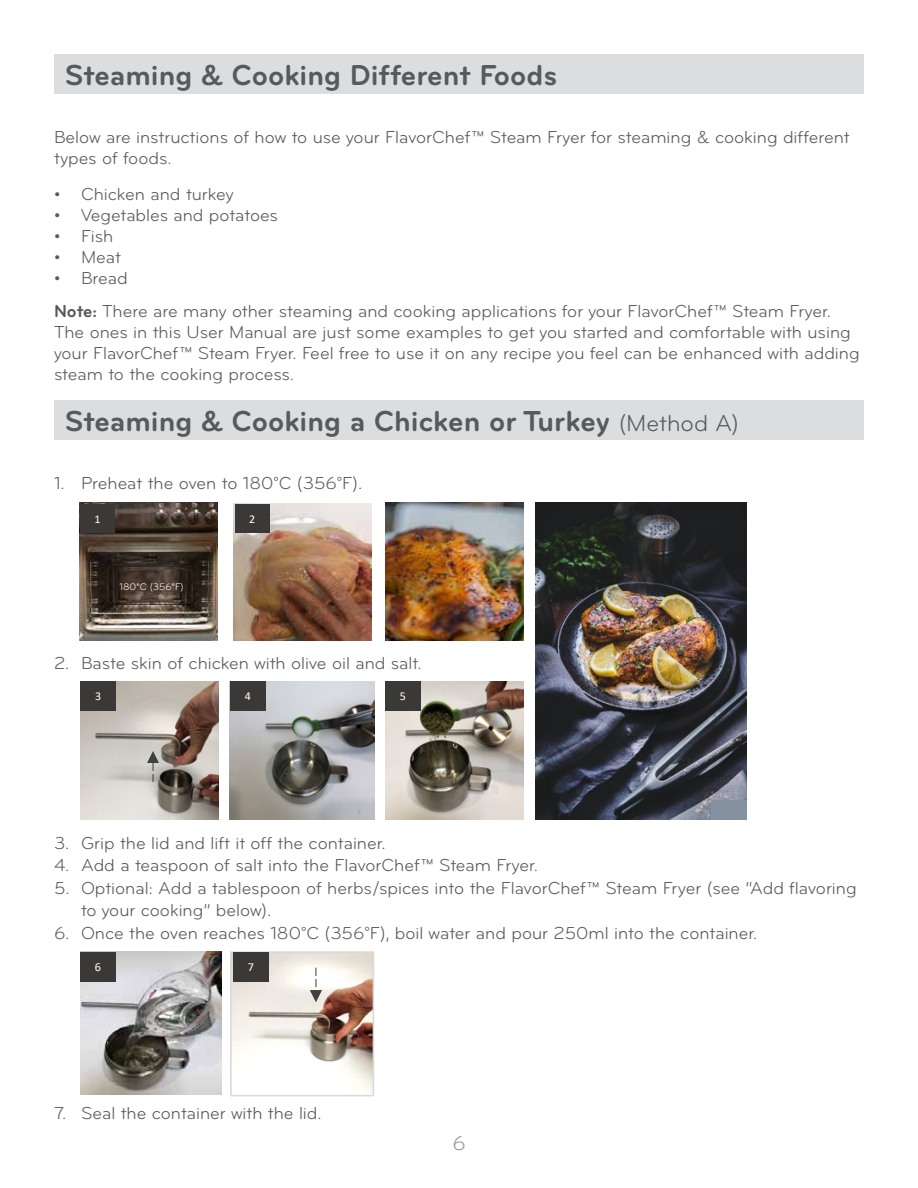
<style>
.page{position:relative;width:918px;height:1188px;background:#fff}
.page>*{position:absolute;margin:0;border:0;box-sizing:border-box;transform-origin:0 0}
.t1{font:700 30px "Bryant";color:#58595b}
.t2{font:21px "Bryant";color:#939598}
.t3{font:18px/21px "Bryant";color:#58595b}
.t4{font:12.3px "Calibri";color:#fff}
.t5{font:12px "Calibri";color:#fff}
.t6{font:11.85px "Calibri";color:#fff}
.t7{font:9.9px "Bryant";color:#fff}
.s1{font-weight:700}
.s2{font-weight:400;font-size:24px}
.s3{font-family:"Calibri"}
</style>
<div class="page">
<div style="left:54px;top:54px;width:810px;height:40px;background:#dcddde"></div>
<div style="left:54px;top:400px;width:810px;height:40px;background:#dcddde"></div>
<img style="left:80px;top:503px;width:137px;height:138px">
<div style="left:80px;top:504px;width:35px;height:29px;background:#3b3838"></div>
<img style="left:234px;top:504px;width:137px;height:137px">
<div style="left:235px;top:504px;width:35px;height:29px;background:#3b3838"></div>
<img style="left:385px;top:503px;width:138px;height:138px">
<img style="left:80px;top:681px;width:139px;height:139px">
<svg style="left:147px;top:751px;width:12px;height:31px"></svg>
<img style="left:230px;top:681px;width:145px;height:139px">
<img style="left:386px;top:681px;width:137px;height:139px">
<div style="left:231px;top:681px;width:35px;height:29px;background:#3b3838"></div>
<div style="left:80px;top:681px;width:35px;height:29px;background:#3b3838"></div>
<div style="left:386px;top:681px;width:35px;height:29px;background:#3b3838"></div>
<img style="left:536px;top:503px;width:211px;height:317px">
<div style="left:711px;top:800px;width:36px;height:20px;background:#84919e"></div>
<img style="left:233px;top:954px;width:138px;height:139px">
<div style="left:230px;top:951px;width:144px;height:145px;border:2px solid #d9d9d9"></div>
<img style="left:80px;top:952px;width:141px;height:143px">
<div style="left:80px;top:952px;width:36px;height:29px;background:#3b3838"></div>
<div style="left:233px;top:952px;width:35px;height:29px;background:#3b3838"></div>
<svg style="left:310px;top:968px;width:12px;height:34px"></svg>
<h1 class="t1" style="left:65px;top:56px;width:494px">Steaming &amp; Cooking Different Foods</h1>
<p class="t3" style="left:54px;top:127px;width:797px">Below are instructions of how to use your FlavorChef™ Steam Fryer for steaming &amp; cooking different types of foods.</p>
<p class="t3" style="left:54px;top:184px;width:181px">• Chicken and turkey</p>
<p class="t3" style="left:54px;top:205px;width:225px">• Vegetables and potatoes</p>
<p class="t3" style="left:54px;top:226px;width:61px">• Fish</p>
<p class="t3" style="left:54px;top:247px;width:68px">• Meat</p>
<p class="t3" style="left:54px;top:262px;width:779px;line-height:33px">• Bread<br><span class="s1">Note:</span> There are many other steaming and cooking applications for your FlavorChef™ Steam Fryer.</p>
<p class="t3" style="left:54px;top:322px;width:807px">The ones in this User Manual are just some examples to get you started and comfortable with using your FlavorChef™ Steam Fryer. Feel free to use it on any recipe you feel can be enhanced with adding steam to the cooking process.</p>
<h1 class="t1" style="left:65px;top:402px;width:676px">Steaming &amp; Cooking a Chicken or Turkey <span class="s2">(Method A)</span></h1>
<p class="t3" style="left:54px;top:472px;width:310px">1. Preheat the oven to 180°C (356°F).</p>
<p class="t6" style="left:94px;top:510px;width:8px">1</p>
<p class="t7" style="left:119px;top:581px;width:66px">180<span class="s3">°</span>C (356<span class="s3">°</span>F)</p>
<p class="t6" style="left:249px;top:510px;width:8px">2</p>
<p class="t3" style="left:54px;top:652px;width:369px">2. Baste skin of chicken with olive oil and salt.</p>
<p class="t5" style="left:95px;top:688px;width:8px">3</p>
<p class="t5" style="left:245px;top:688px;width:8px">4</p>
<p class="t5" style="left:400px;top:688px;width:8px">5</p>
<p class="t3" style="left:54px;top:832px;width:333px">3. Grip the lid and lift it off the container.</p>
<p class="t3" style="left:54px;top:855px;width:486px">4. Add a teaspoon of salt into the FlavorChef™ Steam Fryer.</p>
<p class="t3" style="left:81px;top:877px;width:777px;line-height:22.5px;text-indent:-27px">5. Optional: Add a tablespoon of herbs/spices into the FlavorChef™ Steam Fryer (see “Add flavoring to your cooking” below).</p>
<p class="t3" style="left:54px;top:922px;width:705px">6. Once the oven reaches 180°C (356°F), boil water and pour 250ml into the container.</p>
<p class="t4" style="left:95px;top:959px;width:8px">6</p>
<p class="t4" style="left:248px;top:959px;width:8px">7</p>
<p class="t3" style="left:54px;top:1102px;width:269px">7. Seal the container with the lid.</p>
<p class="t2" style="left:452px;top:1130px;width:15px">6</p>
</div>
